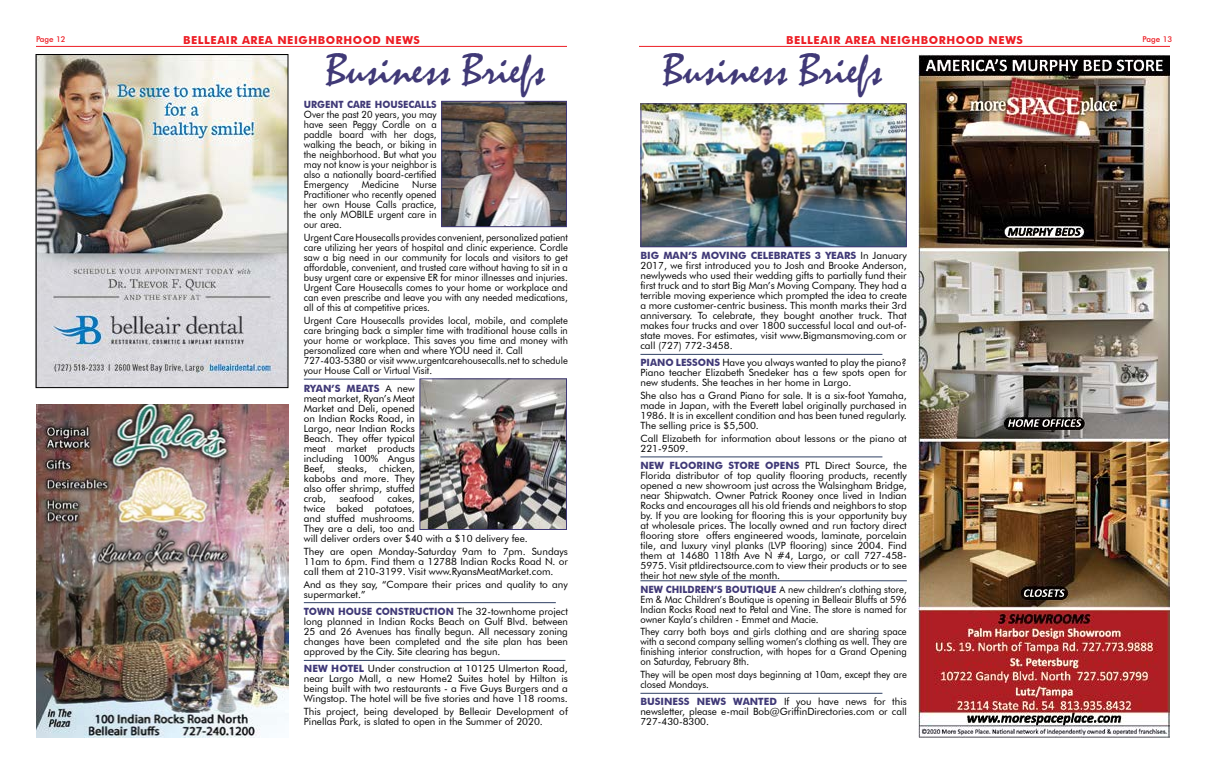
<style>
.page{position:relative;width:1206px;height:774px;background:#fff}
.page>*{position:absolute;margin:0;border:0;box-sizing:border-box;transform-origin:0 0}
.t1{font:45px "Mistral";color:#403977}
.t2{font:700 11px "Futura BT";letter-spacing:.05em;color:#ed1d24}
.t3{font:10px/10px "Futura BT";color:#000;text-align:justify}
.t4{font:10px/10px "Futura BT";color:#000;text-align:justify;scale:.94 1}
.t5{font:700 10px "Futura BT";color:#403977;scale:.94 1}
.t6{font:500 8px "Futura BT";color:#ed1d24}
.s1{font-weight:700;color:#403977}
</style>
<div class="page">
<hr style="left:36px;top:46px;width:531px;height:1px;background:#ed1d24">
<hr style="left:639px;top:46px;width:531px;height:1px;background:#ed1d24">
<hr style="left:304px;top:379px;width:111px;height:1px;background:#304164">
<hr style="left:304px;top:602px;width:252px;height:1px;background:#304164">
<hr style="left:304px;top:660px;width:261px;height:1px;background:#304164">
<img style="left:918px;top:54px;width:252px;height:684px">
<img style="left:38px;top:56px;width:248px;height:330px">
<div style="left:36px;top:54px;width:252px;height:334px;border:1px solid #000"></div>
<hr style="left:640px;top:354px;width:242px;height:1px;background:#304164">
<hr style="left:640px;top:456px;width:242px;height:1px;background:#304164">
<hr style="left:640px;top:580px;width:267px;height:1px;background:#304164">
<hr style="left:640px;top:693px;width:242px;height:1px;background:#304164">
<img style="left:36px;top:405px;width:252px;height:333px">
<img style="left:642px;top:105px;width:263px;height:140px">
<div style="left:640px;top:103px;width:267px;height:144px;border:1px solid #403977"></div>
<img style="left:443px;top:103px;width:122px;height:122px">
<div style="left:441px;top:101px;width:126px;height:126px;border:1px solid #403977"></div>
<img style="left:421px;top:380px;width:144px;height:148px">
<div style="left:419px;top:378px;width:148px;height:152px;border:1px solid #403977"></div>
<p class="t6" style="left:36px;top:34px;width:31px">Page 12</p>
<p class="t2" style="left:183px;top:34px;width:238px">BELLEAIR AREA NEIGHBORHOOD NEWS</p>
<p class="t2" style="left:786px;top:34px;width:238px">BELLEAIR AREA NEIGHBORHOOD NEWS</p>
<p class="t6" style="left:1143px;top:34px;width:31px">Page 13</p>
<h1 class="t1" style="left:326px;top:42px;width:221px">Business Briefs</h1>
<p class="t5" style="left:304px;top:99px;width:143px">URGENT CARE HOUSECALLS</p>
<p class="t4" style="left:304px;top:110px;width:143px">Over the past 20 years, you may have seen Peggy Cordle on a paddle board with her dogs, walking the beach, or biking in the neighborhood. But what you may not know is your neighbor is also a nationally board-certified Emergency</p>
<p class="t4" style="left:362px;top:180px;width:41px">Medicine</p>
<p class="t4" style="left:304px;top:180px;width:143px;text-indent:108px">Nurse Practitioner who recently opened her own House Calls practice, the only MOBILE urgent care in our area.</p>
<p class="t4" style="left:304px;top:233px;width:282px">Urgent Care Housecalls provides convenient, personalized patient care utilizing her years of hospital and clinic experience. Cordle saw a big need in our community for locals and visitors to get affordable, convenient, and trusted care without having to sit in a busy urgent care or expensive ER for minor illnesses and injuries.<br>Urgent Care Housecalls comes to your home or workplace and can even prescribe and leave you with any needed medications, all of this at competitive prices.</p>
<p class="t4" style="left:304px;top:316px;width:282px;text-align:left">Urgent Care Housecalls provides local, mobile, and complete care bringing back a simpler time with traditional house calls in your home or workplace. This saves you time and money with personalized care when and where YOU need it. Call 727-403-5380 or visit www.urgentcarehousecalls.net to schedule your House Call or Virtual Visit.</p>
<p class="t3" style="left:304px;top:383px;width:113px"><span class="s1">RYAN’S MEATS</span> A new meat market, Ryan’s Meat Market and Deli, opened on Indian Rocks Road, in Largo, near Indian Rocks Beach. They offer typical meat market products including 100% Angus Beef, steaks, chicken, kabobs and more. They also offer shrimp, stuffed crab,</p>
<p class="t3" style="left:339px;top:493px;width:36px">seafood</p>
<p class="t3" style="left:304px;top:493px;width:225px;text-align:left;text-indent:84px">cakes,<br>twice baked potatoes,<br>and stuffed mushrooms.<br>They are a deli, too and<br>will deliver orders over $40 with a $10 delivery fee.</p>
<p class="t3" style="left:304px;top:546px;width:266px">They are open Monday-Saturday 9am to 7pm. Sundays 11am to 6pm. Find them a 12788 Indian Rocks Road N. or call them at 210-3199. Visit www.RyansMeatMarket.com.</p>
<p class="t3" style="left:304px;top:579px;width:266px">And as they say, “Compare their prices and quality to any supermarket.”</p>
<p class="t3" style="left:304px;top:606px;width:266px"><span class="s1">TOWN HOUSE CONSTRUCTION</span> The 32-townhome project long planned in Indian Rocks Beach on Gulf Blvd. between 25 and 26 Avenues has finally begun. All necessary zoning changes have been completed and the site plan has been approved by the City. Site clearing has begun.</p>
<p class="t3" style="left:304px;top:664px;width:266px"><span class="s1">NEW HOTEL</span> Under construction at 10125 Ulmerton Road, near Largo Mall, a new Home2 Suites hotel by Hilton is being built with two restaurants - a Five Guys Burgers and a Wingstop. The hotel will be five stories and have 118 rooms.</p>
<p class="t3" style="left:304px;top:706px;width:266px">This project, being developed by Belleair Development of<br>Pinellas Park, is slated to open in the Summer of 2020.</p>
<h1 class="t1" style="left:663px;top:42px;width:221px">Business Briefs</h1>
<p class="t3" style="left:640px;top:251px;width:268px"><span class="s1">BIG MAN’S MOVING CELEBRATES 3 YEARS</span> In January 2017, we first introduced you to Josh and Brooke Anderson, newlyweds who used their wedding gifts to partially fund their first truck and to start Big Man’s Moving Company. They had a terrible moving experience which prompted the idea to create a more customer-centric business. This month marks their 3rd anniversary. To celebrate, they bought another truck. That makes four trucks and over 1800 successful local and out-of&shy;state moves. For estimates, visit www.Bigmansmoving.com or call (727) 772-3458.</p>
<p class="t3" style="left:640px;top:358px;width:268px"><span class="s1">PIANO LESSONS</span> Have you always wanted to play the piano?<br>Piano teacher Elizabeth Snedeker has a few spots open for new students. She teaches in her home in Largo.</p>
<p class="t3" style="left:640px;top:390px;width:268px">She also has a Grand Piano for sale. It is a six-foot Yamaha, made in Japan, with the Everett label originally purchased in 1986. It is in excellent condition and has been tuned regularly.<br>The selling price is $5,500.</p>
<p class="t3" style="left:640px;top:433px;width:268px">Call Elizabeth for information about lessons or the piano at<br>221-9509.</p>
<p class="t3" style="left:640px;top:460px;width:268px"><span class="s1">NEW FLOORING STORE OPENS</span> PTL Direct Source, the Florida distributor of top quality flooring products, recently opened a new showroom just across the Walsingham Bridge, near Shipwatch. Owner Patrick Rooney once lived in Indian Rocks and encourages all his old friends and neighbors to stop by. If you are looking for flooring this is your opportunity buy at wholesale prices. The locally owned and run factory direct flooring store offers engineered woods, laminate, porcelain tile, and luxury vinyl planks (LVP flooring) since 2004. Find them at 14680 118th Ave N #4, Largo, or call 727-458- 5975. Visit ptldirectsource.com to view their products or to see their hot new style of the month.</p>
<p class="t4" style="left:640px;top:584px;width:285px"><span class="s1">NEW CHILDREN’S BOUTIQUE</span> A new children’s clothing store, Em &amp; Mac Children’s Boutique is opening in Belleair Bluffs at 596<br>Indian Rocks Road next to Petal and Vine. The store is named for owner Kayla’s children - Emmet and Macie.</p>
<p class="t4" style="left:640px;top:627px;width:285px">They carry both boys and girls clothing and are sharing space with a second company selling women’s clothing as well. They are finishing interior construction, with hopes for a Grand Opening on Saturday, February 8th.</p>
<p class="t4" style="left:640px;top:670px;width:285px">They will be open most days beginning at 10am, except they are closed Mondays.</p>
<p class="t3" style="left:640px;top:696px;width:268px"><span class="s1">BUSINESS NEWS WANTED</span> If you have news for this newsletter, please e-mail Bob@GriffinDirectories.com or call 727-430-8300.</p>
</div>
